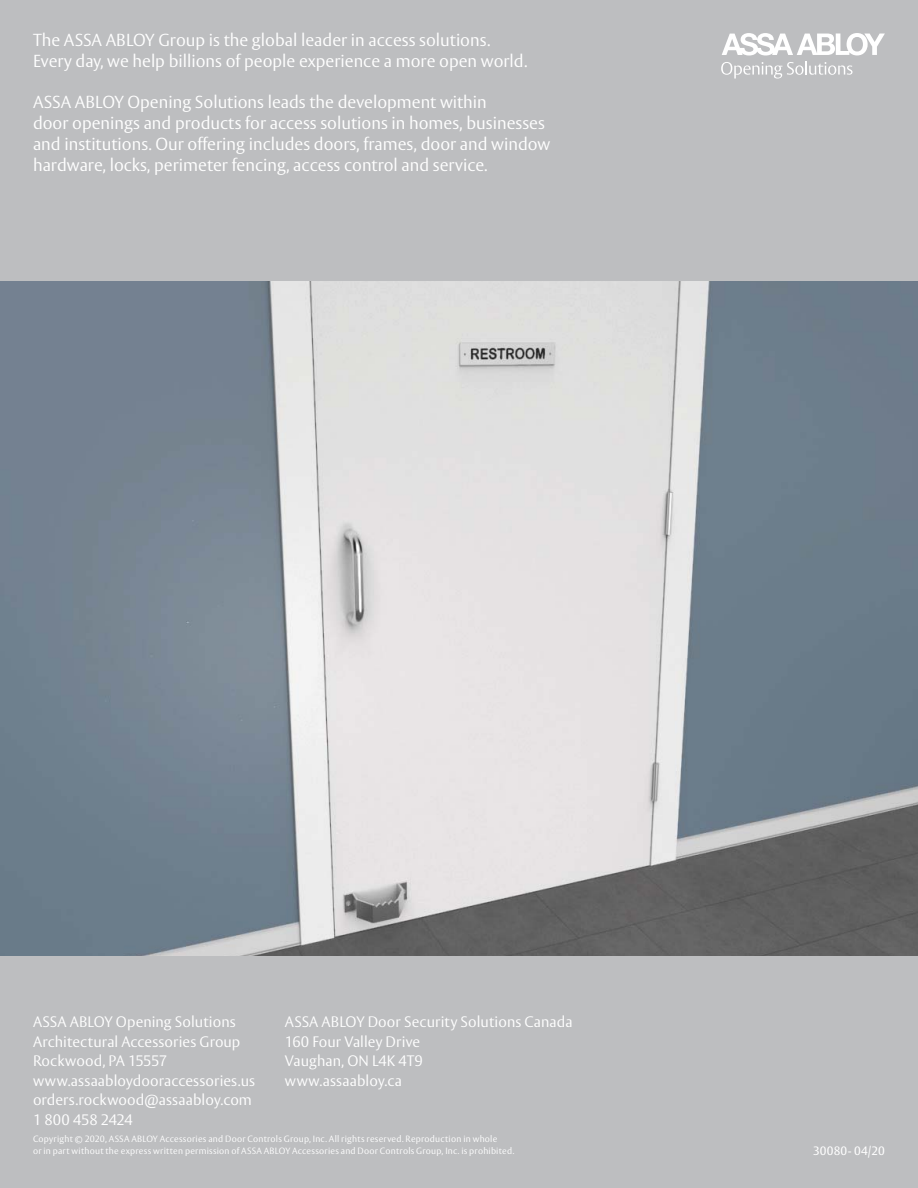
<style>
.page{position:relative;width:918px;height:1188px;background:#fff}
.page>*{position:absolute;margin:0;border:0;box-sizing:border-box;transform-origin:0 0}
.t1{font:300 17.25px/20.7px "ASSA Vesta";color:#fff}
.t2{font:300 15px/19.5px "ASSA Vesta";letter-spacing:.005em;color:#fff}
.t3{font:12px "ASSA Vesta";letter-spacing:.015em;color:#fff}
.t4{font:300 9px/12px "ASSA Vesta";letter-spacing:.025em;color:#fff}
</style>
<div class="page">
<img style="left:0;top:281px;width:918px;height:676px">
<div style="left:0;top:0;width:918px;height:281px;background:#bdbec0"></div>
<svg style="left:721px;top:33px;width:164px;height:46px"></svg>
<div style="left:0;top:957px;width:918px;height:231px;background:#bdbec0"></div>
<p class="t1" style="left:33px;top:31px;width:496px">The ASSA ABLOY Group is the global leader in access solutions.<br>Every day, we help billions of people experience a more open world.</p>
<p class="t1" style="left:33px;top:94px;width:519px">ASSA ABLOY Opening Solutions leads the development within<br>door openings and products for access solutions in homes, businesses and institutions. Our offering includes doors, frames, door and window hardware, locks, perimeter fencing, access control and service.</p>
<p class="t2" style="left:33px;top:1013px;width:224px">ASSA ABLOY Opening Solutions<br>Architectural Accessories Group<br>Rockwood, PA 15557 www.assaabloydooraccessories.us orders.rockwood@assaabloy.com<br>1 800 458 2424</p>
<p class="t2" style="left:285px;top:1013px;width:289px">ASSA ABLOY Door Security Solutions Canada<br>160 Four Valley Drive<br>Vaughan, ON L4K 4T9<br>www.assaabloy.ca</p>
<p class="t4" style="left:33px;top:1133px;width:483px">Copyright © 2020, ASSA ABLOY Accessories and Door Controls Group, Inc. All rights reserved. Reproduction in whole<br>or in part without the express written permission of ASSA ABLOY Accessories and Door Controls Group, Inc. is prohibited.</p>
<p class="t3" style="left:813px;top:1144px;width:73px">30080- 04/20</p>
</div>
